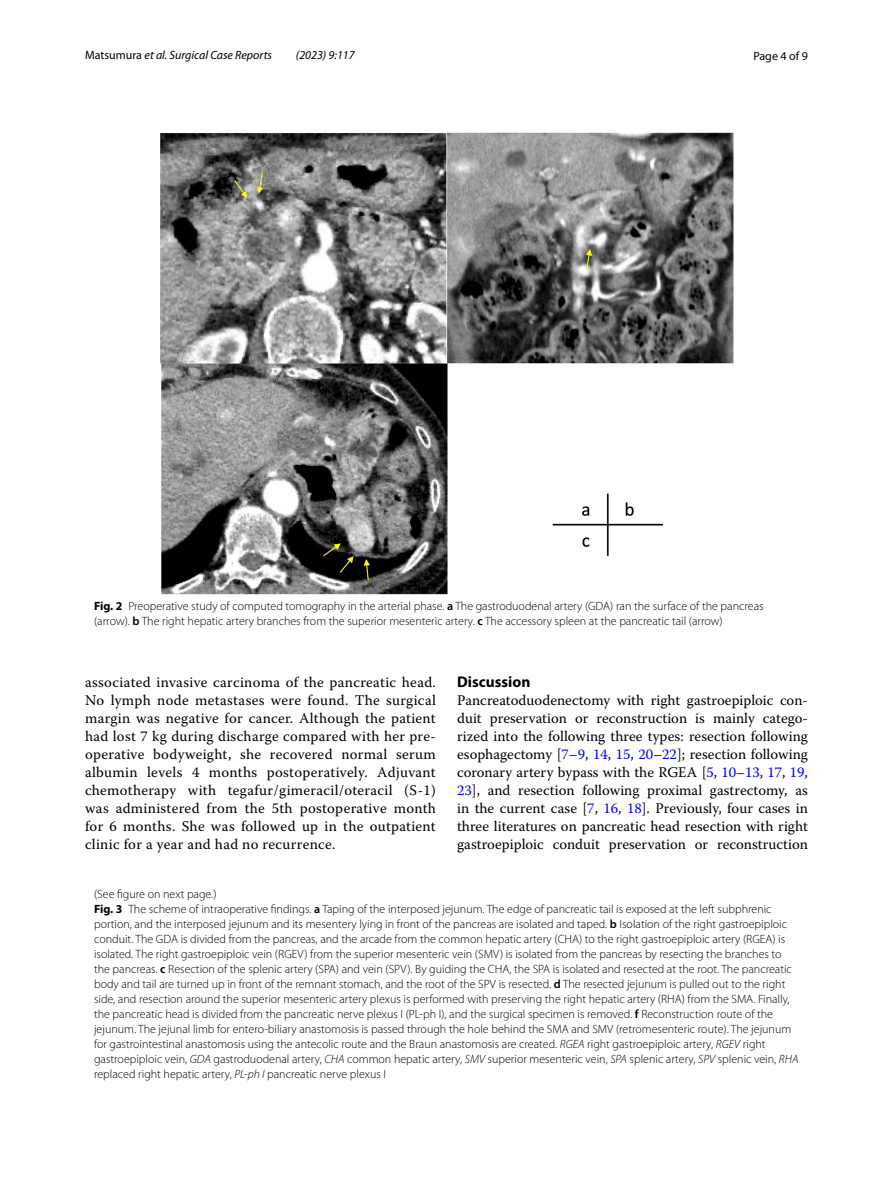
<style>
.page{position:relative;width:893px;height:1187px;background:#fff}
.page>*{position:absolute;margin:0;border:0;box-sizing:border-box;transform-origin:0 0}
.t1{font:700 15.45px "Myriad Pro";color:#000}
.t2{font:14.7px/18px "Warnock Pro";letter-spacing:.01em;color:#000;text-align:justify}
.t3{font:300 12px/15px "Myriad Pro";color:#000}
.t4{font:italic 12px "Myriad Pro";color:#000}
.t5{font:12px "Myriad Pro";color:#000}
.s1{font-style:normal}
.s2{font-weight:700}
.s3{font-weight:600}
.s4{color:#00f}
.s5{font-style:italic}
</style>
<div class="page">
<img style="left:160px;top:133px;width:573px;height:462px">
<p class="t4" style="left:85px;top:48px;width:188px"><span class="s1">Matsumura</span> et al. Surgical Case Reports</p>
<p class="t4" style="left:296px;top:48px;width:60px">(2023) 9:117</p>
<p class="t5" style="left:753px;top:48px;width:56px">Page 4 of 9</p>
<p class="t3" style="left:94px;top:598px;width:671px"><span class="s2">Fig. 2</span> Preoperative study of computed tomography in the arterial phase. <span class="s3">a</span> The gastroduodenal artery (GDA) ran the surface of the pancreas (arrow). <span class="s3">b</span> The right hepatic artery branches from the superior mesenteric artery. <span class="s3">c</span> The accessory spleen at the pancreatic tail (arrow)</p>
<p class="t2" style="left:85px;top:672px;width:352px">associated invasive carcinoma of the pancreatic head.<br>No lymph node metastases were found. The surgical margin was negative for cancer. Although the patient had lost 7 kg during discharge compared with her pre&shy;operative bodyweight, she recovered normal serum albumin levels 4 months postoperatively. Adjuvant chemotherapy with tegafur/gimeracil/oteracil (S-1) was administered from the 5th postoperative month for 6 months. She was followed up in the outpatient clinic for a year and had no recurrence.</p>
<p class="t1" style="left:457px;top:672px;width:75px">Discussion</p>
<p class="t2" style="left:457px;top:691px;width:352px">Pancreatoduodenectomy with right gastroepiploic con&shy;duit preservation or reconstruction is mainly catego&shy;rized into the following three types: resection following esophagectomy [<span class="s4">7</span>–<span class="s4">9</span>, <span class="s4">14</span>, <span class="s4">15</span>, <span class="s4">20</span>–<span class="s4">22</span>]; resection following coronary artery bypass with the RGEA [<span class="s4">5</span>, <span class="s4">10</span>–<span class="s4">13</span>, <span class="s4">17</span>, <span class="s4">19</span>, <span class="s4">23</span>], and resection following proximal gastrectomy, as in the current case [<span class="s4">7</span>, <span class="s4">16</span>, <span class="s4">18</span>]. Previously, four cases in three literatures on pancreatic head resection with right gastroepiploic conduit preservation or reconstruction</p>
<p class="t3" style="left:94px;top:886px;width:124px">(See figure on next page.)</p>
<p class="t3" style="left:94px;top:901px;width:706px"><span class="s2">Fig. 3</span> The scheme of intraoperative findings. <span class="s3">a</span> Taping of the interposed jejunum. The edge of pancreatic tail is exposed at the left subphrenic portion, and the interposed jejunum and its mesentery lying in front of the pancreas are isolated and taped. <span class="s3">b</span> Isolation of the right gastroepiploic conduit. The GDA is divided from the pancreas, and the arcade from the common hepatic artery (CHA) to the right gastroepiploic artery (RGEA) is isolated. The right gastroepiploic vein (RGEV) from the superior mesenteric vein (SMV) is isolated from the pancreas by resecting the branches to the pancreas. <span class="s3">c</span> Resection of the splenic artery (SPA) and vein (SPV). By guiding the CHA, the SPA is isolated and resected at the root. The pancreatic body and tail are turned up in front of the remnant stomach, and the root of the SPV is resected. <span class="s3">d</span> The resected jejunum is pulled out to the right side, and resection around the superior mesenteric artery plexus is performed with preserving the right hepatic artery (RHA) from the SMA. Finally, the pancreatic head is divided from the pancreatic nerve plexus I (PL-ph I), and the surgical specimen is removed. <span class="s3">f</span> Reconstruction route of the jejunum. The jejunal limb for entero-biliary anastomosis is passed through the hole behind the SMA and SMV (retromesenteric route). The jejunum for gastrointestinal anastomosis using the antecolic route and the Braun anastomosis are created. <span class="s5">RGEA</span> right gastroepiploic artery, <span class="s5">RGEV</span> right gastroepiploic vein, <span class="s5">GDA</span> gastroduodenal artery, <span class="s5">CHA</span> common hepatic artery, <span class="s5">SMV</span> superior mesenteric vein, <span class="s5">SPA</span> splenic artery, <span class="s5">SPV</span> splenic vein, <span class="s5">RHA </span>replaced right hepatic artery, <span class="s5">PL-ph I</span> pancreatic nerve plexus I</p>
</div>
